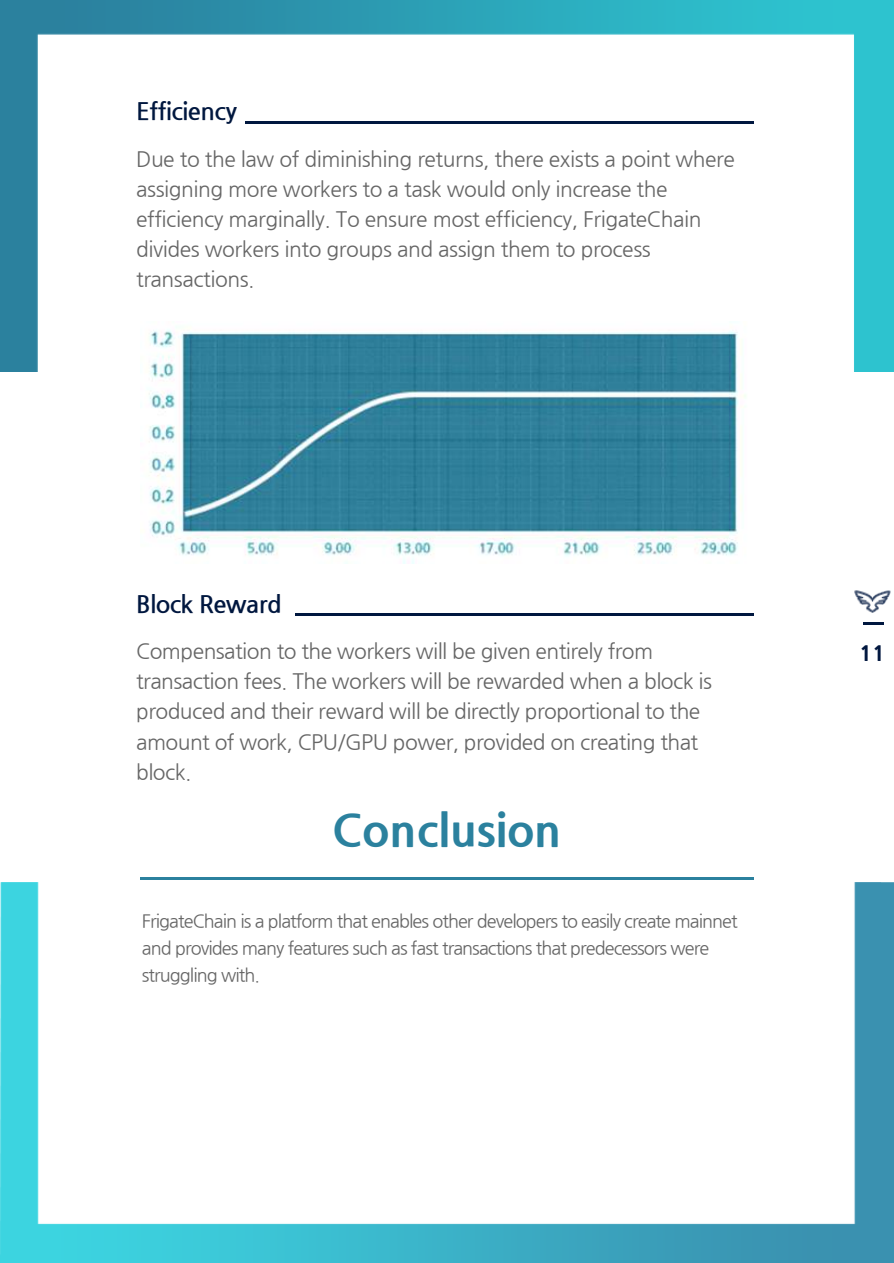
<style>
.page{position:relative;width:894px;height:1263px;background:#fff}
.page>*{position:absolute;margin:0;border:0;box-sizing:border-box;transform-origin:0 0}
.t1{font:800 45px "Nanum Gothic";color:#2b819e}
.t2{font:700 24px "Nanum Gothic";letter-spacing:-.02em;color:#00173f}
.t3{font:21px/30px "Nanum Gothic";letter-spacing:-.02em;color:#666}
.t4{font:800 21px "Nanum Gothic";color:#00173f}
.t5{font:18px/27px "Nanum Gothic";letter-spacing:-.05em;color:#666}
</style>
<div class="page">
<img style="left:0;top:0;width:893px;height:372px">
<img style="left:0;top:882px;width:893px;height:381px">
<hr style="left:245px;top:121px;width:508px;height:2px;background:#00173f">
<hr style="left:295px;top:613px;width:458px;height:3px;background:#00173f">
<img style="left:854px;top:590px;width:37px;height:23px">
<hr style="left:862px;top:623px;width:20px;height:2px;background:#00173f">
<hr style="left:140px;top:877px;width:613px;height:3px;background:#2b819e">
<img style="left:140px;top:322px;width:613px;height:242px">
<p class="t2" style="left:136px;top:100px;width:102px">Efficiency</p>
<p class="t3" style="left:136px;top:145px;width:600px">Due to the law of diminishing returns, there exists a point where assigning more workers to a task would only increase the efficiency marginally. To ensure most efficiency, FrigateChain divides workers into groups and assign them to process transactions.</p>
<p class="t2" style="left:136px;top:592px;width:147px">Block Reward</p>
<p class="t3" style="left:136px;top:637px;width:577px">Compensation to the workers will be given entirely from transaction fees. The workers will be rewarded when a block is produced and their reward will be directly proportional to the amount of work, CPU/GPU power, provided on creating that block.</p>
<p class="t4" style="left:859px;top:642px;width:27px">11</p>
<h1 class="t1" style="left:332px;top:806px;width:231px">Conclusion</h1>
<p class="t5" style="left:142px;top:908px;width:597px">FrigateChain is a platform that enables other developers to easily create mainnet and provides many features such as fast transactions that predecessors were struggling with.</p>
</div>
